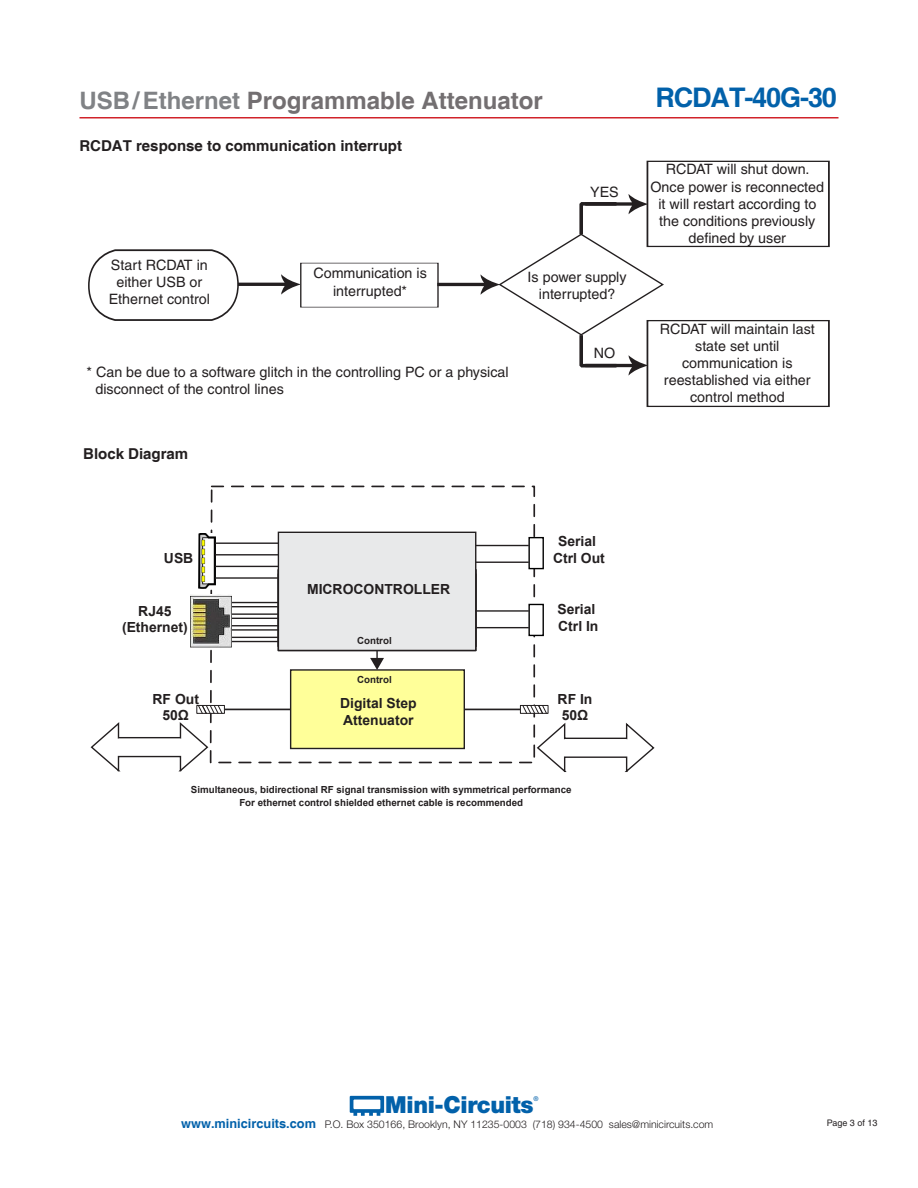
<style>
.page{position:relative;width:918px;height:1188px;background:#fff}
.page>*{position:absolute;margin:0;border:0;box-sizing:border-box;transform-origin:0 0}
.t1{font:700 27px "Helvetica";letter-spacing:-.04em;color:#0261aa}
.t2{font:700 24px "Helvetica";color:#736f71}
.t3{font:900 23.55px "Helvetica Neue";letter-spacing:-.015em;color:#0261aa}
.SECTIONS-HEAD{font:700 15px "Helvetica";color:#231f20}
.t4{font:14.25px/17.1px "Helvetica";color:#231f20;text-align:center}
.t5{font:700 13.95px/16.6px "Arial";color:#231f20;text-align:center}
.t6{font:300 10.5px "Helvetica Neue";color:#231f20}
.t7{font:700 9.75px "Arial";color:#231f20}
.t8{font:9px "Helvetica";color:#231f20}
.t9{font:500 6.6px "Helvetica Neue";color:#0261aa}
.s1{color:#808285}
.s2{font-family:"Helvetica";font-weight:700;font-size:12.75px;color:#0261aa}
</style>
<div class="page">
<svg style="left:350px;top:1096px;width:34px;height:20px"></svg>
<hr style="left:80px;top:117px;width:758px;height:1px;background:#d1232a">
<svg style="left:88px;top:249px;width:213px;height:72px"></svg>
<svg style="left:437px;top:194px;width:227px;height:182px"></svg>
<div style="left:647px;top:161px;width:182px;height:85px;background:#fff"></div>
<div style="left:647px;top:161px;width:183px;height:86px;border:1px solid #231f20"></div>
<div style="left:647px;top:321px;width:182px;height:85px;background:#fff"></div>
<div style="left:647px;top:320px;width:183px;height:87px;border:2px solid #231f20"></div>
<svg style="left:209px;top:485px;width:327px;height:279px"></svg>
<hr style="left:198px;top:709px;width:337px;height:1px;background:#231f20">
<div style="left:520px;top:705px;width:29px;height:9px;border:1px solid #231f20"></div>
<svg style="left:521px;top:704px;width:27px;height:11px"></svg>
<div style="left:196px;top:705px;width:29px;height:9px;border:1px solid #231f20"></div>
<svg style="left:197px;top:704px;width:26px;height:11px"></svg>
<div style="left:291px;top:670px;width:173px;height:78px;background:#ff9"></div>
<div style="left:290px;top:669px;width:175px;height:80px;border:1px solid #231f20"></div>
<svg style="left:370px;top:651px;width:14px;height:19px"></svg>
<svg style="left:536px;top:722px;width:119px;height:50px"></svg>
<svg style="left:90px;top:722px;width:119px;height:50px"></svg>
<div style="left:278px;top:532px;width:198px;height:118px;background:#e8e9ea"></div>
<div style="left:278px;top:532px;width:198px;height:119px;border:1px solid #231f20"></div>
<div style="left:529px;top:538px;width:14px;height:31px;background:#fff"></div>
<div style="left:528px;top:537px;width:16px;height:32px;border:1px solid #000"></div>
<div style="left:529px;top:604px;width:14px;height:31px;background:#fff"></div>
<div style="left:528px;top:604px;width:16px;height:32px;border:1px solid #000"></div>
<svg style="left:263px;top:610px;width:13px;height:1px"></svg>
<hr style="left:216px;top:641px;width:62px;height:1px;background:#231f20">
<hr style="left:216px;top:629px;width:62px;height:2px;background:#231f20">
<hr style="left:216px;top:618px;width:62px;height:1px;background:#231f20">
<hr style="left:216px;top:606px;width:62px;height:1px;background:#231f20">
<hr style="left:216px;top:637px;width:62px;height:1px;background:#231f20">
<hr style="left:216px;top:625px;width:62px;height:1px;background:#231f20">
<hr style="left:216px;top:613px;width:62px;height:2px;background:#231f20">
<hr style="left:216px;top:602px;width:62px;height:1px;background:#231f20">
<img style="left:191px;top:595px;width:41px;height:53px">
<img style="left:198px;top:534px;width:17px;height:54px">
<hr style="left:215px;top:577px;width:63px;height:2px;background:#231f20">
<hr style="left:215px;top:566px;width:63px;height:1px;background:#231f20">
<hr style="left:215px;top:554px;width:63px;height:2px;background:#231f20">
<hr style="left:215px;top:543px;width:63px;height:1px;background:#231f20">
<hr style="left:476px;top:545px;width:53px;height:1px;background:#231f20">
<hr style="left:476px;top:562px;width:53px;height:1px;background:#231f20">
<hr style="left:476px;top:610px;width:53px;height:2px;background:#231f20">
<hr style="left:476px;top:627px;width:53px;height:1px;background:#231f20">
<h2 class="t2" style="left:80px;top:85px;width:465px"><span class="s1">USB/Ethernet</span> Programmable Attenuator</h2>
<h1 class="t1" style="left:655px;top:81px;width:183px">RCDAT-40G-30</h1>
<p class="SECTIONS-HEAD" style="left:80px;top:137px;width:324px">RCDAT response to communication interrupt</p>
<p class="t4" style="left:590px;top:183px;width:30px">YES</p>
<p class="t4" style="left:109px;top:256px;width:103px">Start RCDAT in either USB or<br>Ethernet control</p>
<p class="t4" style="left:313px;top:265px;width:115px">Communication is interrupted*</p>
<p class="t4" style="left:528px;top:269px;width:100px">Is power supply interrupted?</p>
<p class="t4" style="left:594px;top:344px;width:23px">NO</p>
<p class="t4" style="left:95px;top:363px;width:415px;text-align:left;text-indent:-9px">* Can be due to a software glitch in the controlling PC or a physical disconnect of the control lines</p>
<p class="SECTIONS-HEAD" style="left:83px;top:444px;width:107px">Block Diagram</p>
<p class="t4" style="left:650px;top:161px;width:175px">RCDAT will shut down.<br>Once power is reconnected it will restart according to the conditions previously defined by user</p>
<p class="t4" style="left:660px;top:320px;width:157px">RCDAT will maintain last state set until communication is reestablished via either control method</p>
<p class="t5" style="left:164px;top:550px;width:31px">USB</p>
<p class="t5" style="left:122px;top:603px;width:67px">RJ45 (Ethernet)</p>
<p class="t5" style="left:307px;top:581px;width:145px">MICROCONTROLLER</p>
<p class="t7" style="left:357px;top:630px;width:36px">Control</p>
<p class="t7" style="left:357px;top:673px;width:36px">Control</p>
<p class="t5" style="left:553px;top:533px;width:53px">Serial<br>Ctrl Out</p>
<p class="t5" style="left:557px;top:601px;width:43px;text-align:left">Serial<br>Ctrl In</p>
<p class="t5" style="left:153px;top:691px;width:48px">RF Out<br>50Ω</p>
<p class="t5" style="left:340px;top:696px;width:78px;text-align:left">Digital Step<br>Attenuator</p>
<p class="t5" style="left:558px;top:691px;width:36px;text-align:left">RF In<br>50Ω</p>
<p class="t7" style="left:191px;top:783px;width:382px">Simultaneous, bidirectional RF signal transmission with symmetrical performance</p>
<p class="t7" style="left:239px;top:796px;width:285px">For ethernet control shielded ethernet cable is recommended</p>
<h3 class="t3" style="left:385px;top:1090px;width:150px">Mini-Circuits</h3>
<p class="t9" style="left:533px;top:1094px;width:7px">®</p>
<p class="t6" style="left:181px;top:1118px;width:534px"><span class="s2">www.minicircuits.com</span> P.O. Box 350166, Brooklyn, NY 11235-0003 (718) 934-4500 sales@minicircuits.com</p>
<p class="t8" style="left:827px;top:1117px;width:52px">Page 3 of 13</p>
</div>
